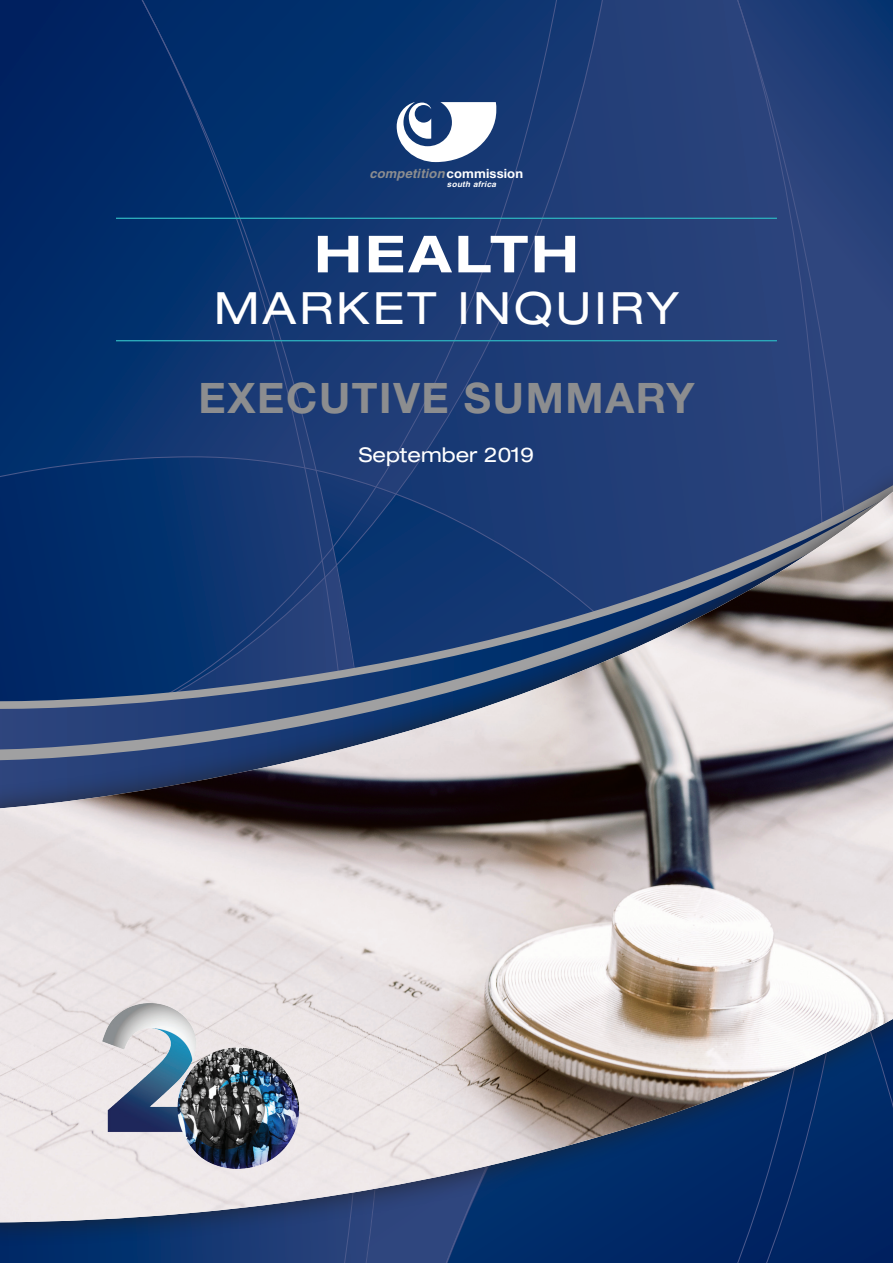
<style>
.page{position:relative;width:893px;height:1263px;background:#fff}
.page>*{position:absolute;margin:0;border:0;box-sizing:border-box;transform-origin:0 0}
.t1{font:700 expanded 51.15px "Helvetica Neue LT Std";letter-spacing:.07em;color:#fff}
.t2{font:expanded 44.55px "Helvetica Neue LT Std";letter-spacing:.07em;color:#fff}
.t3{font:700 42px "Helvetica Neue LT Std";letter-spacing:.04em;color:#8c8d8f}
.t4{font:expanded 20.25px "Helvetica Neue LT Std";color:#fff}
.t5{font:italic 700 12.75px "Helvetica";letter-spacing:.01em;color:#8c8d8f}
.t6{font:italic 700 7.95px "Helvetica";letter-spacing:.03em;color:#fff}
.s1{font-family:"Helvetica Neue LT Std";font-style:normal;color:#fff}
</style>
<div class="page">
<div style="left:605px;top:0;width:128px;height:457px;background:#264079"></div>
<svg style="left:855px;top:0;width:38px;height:457px;background:#233f79"></svg>
<svg style="left:559px;top:0;width:46px;height:457px;background:#1f3c76"></svg>
<svg style="left:827px;top:0;width:28px;height:457px;background:#27417a"></svg>
<svg style="left:733px;top:0;width:94px;height:457px;background:#28427a"></svg>
<svg style="left:441px;top:1246px;width:452px;height:17px;background:#012765"></svg>
<svg style="left:0;top:0;width:559px;height:461px;background:#0d326e"></svg>
<svg style="left:136px;top:0;width:224px;height:1263px;background:#0a336f"></svg>
<svg style="left:397px;top:102px;width:99px;height:60px"></svg>
<hr style="left:116px;top:218px;width:661px;height:1px;background:#2caaba">
<hr style="left:116px;top:340px;width:661px;height:1px;background:#2caaba">
<div style="left:0;top:461px;width:893px;height:785px;background:#231f20;opacity:.75"></div>
<img style="left:0;top:492px;width:893px;height:730px">
<img style="left:101px;top:1000px;width:200px;height:173px">
<p class="t5" style="left:369px;top:166px;width:155px">competition<span class="s1">commission</span></p>
<p class="t6" style="left:447px;top:179px;width:51px">south africa</p>
<p class="t1" style="left:314px;top:222px;width:266px">HEALTH</p>
<p class="t2" style="left:214px;top:281px;width:466px">MARKET INQUIRY</p>
<p class="t3" style="left:199px;top:372px;width:497px">EXECUTIVE SUMMARY</p>
<p class="t4" style="left:359px;top:443px;width:177px">September 2019</p>
</div>
